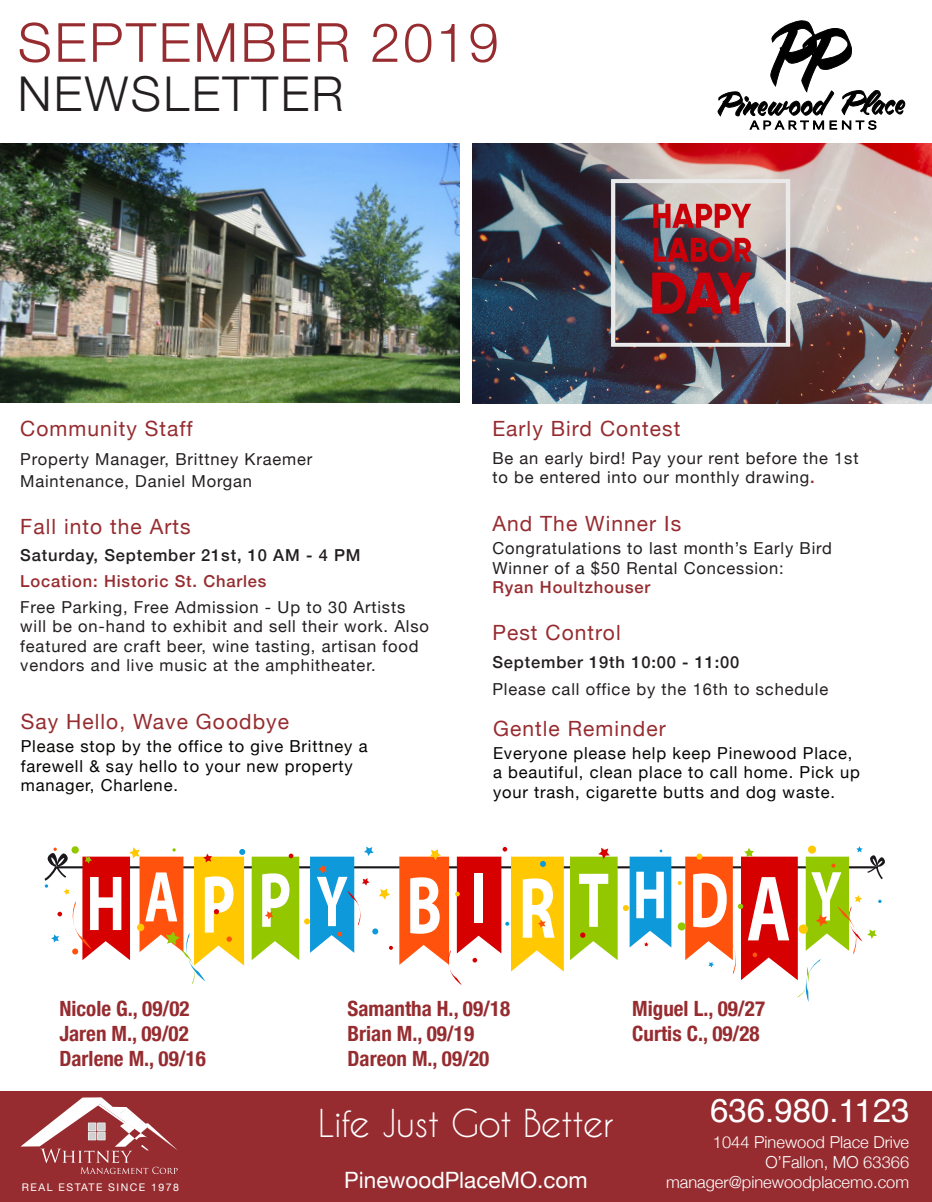
<style>
.page{position:relative;width:932px;height:1202px;background:#fff}
.page>*{position:absolute;margin:0;border:0;box-sizing:border-box;transform-origin:0 0}
.t1{font:300 54px "Helvetica Neue";letter-spacing:.05em;color:#962c30}
.t2{font:300 48px "Helvetica Neue";letter-spacing:.05em;color:#231f20}
.t3{font:36px "Caviar Dreams";letter-spacing:-.02em;color:#fff}
.t4{font:33px "Helvetica";color:#fff}
.t5{font:22.5px "Helvetica Neue";color:#fff}
.t6{font:700 condensed 21px/25.2px "Helvetica Neue";color:#962c30}
.t7{font:21px "Helvetica Neue";letter-spacing:.05em;color:#962c30}
.t8{font:16.5px/19.5px "Helvetica Neue";letter-spacing:.05em;color:#231f20}
.t9{font:16.5px/19.5px "Helvetica Neue";letter-spacing:.05em;color:#040503}
.t10{font:300 16.5px/19.8px "Helvetica Neue";color:#fff;text-align:right}
.t11{font:500 16.5px "Helvetica Neue";letter-spacing:.05em;color:#231f20}
.t12{font:500 16.5px "Helvetica Neue";letter-spacing:.05em;color:#962c30}
.t13{font:10.5px "Helvetica Neue";letter-spacing:.14em;color:#fff}
.s1{font-weight:500;color:#962c30}
</style>
<div class="page">
<div style="left:0;top:1091px;width:932px;height:111px;background:#962c30"></div>
<svg style="left:717px;top:21px;width:188px;height:108px"></svg>
<img style="left:0;top:143px;width:459px;height:259px">
<svg style="left:20px;top:1097px;width:158px;height:77px"></svg>
<div style="left:88px;top:1132px;width:8px;height:8px;border:1px solid #aaa9a9"></div>
<div style="left:88px;top:1132px;width:8px;height:7px;border:1px solid #f1f1f1"></div>
<div style="left:89px;top:1132px;width:6px;height:7px;background:#d1d1d1"></div>
<div style="left:97px;top:1132px;width:8px;height:8px;border:1px solid #aaa9a9"></div>
<div style="left:98px;top:1132px;width:7px;height:7px;background:#d1d1d1"></div>
<div style="left:97px;top:1122px;width:8px;height:8px;border:1px solid #aaa9a9"></div>
<div style="left:98px;top:1123px;width:7px;height:7px;background:#d1d1d1"></div>
<div style="left:88px;top:1122px;width:8px;height:8px;border:1px solid #aaa9a9"></div>
<div style="left:88px;top:1123px;width:8px;height:7px;border:1px solid #f1f1f1"></div>
<div style="left:89px;top:1123px;width:6px;height:7px;background:#d1d1d1"></div>
<hr style="left:55px;top:866px;width:823px;height:2px;background:#1a171b">
<svg style="left:570px;top:847px;width:47px;height:113px"></svg>
<svg style="left:623px;top:849px;width:48px;height:98px"></svg>
<svg style="left:45px;top:847px;width:200px;height:137px"></svg>
<svg style="left:252px;top:846px;width:141px;height:114px"></svg>
<svg style="left:677px;top:846px;width:208px;height:156px"></svg>
<svg style="left:399px;top:847px;width:165px;height:138px"></svg>
<img style="left:473px;top:144px;width:459px;height:259px">
<h1 class="t1" style="left:18px;top:-1px;width:482px">SEPTEMBER 2019</h1>
<h2 class="t2" style="left:18px;top:55px;width:327px">NEWSLETTER</h2>
<p class="t7" style="left:20px;top:413px;width:174px">Community Staff</p>
<p class="t8" style="left:20px;top:449px;width:293px;line-height:22.5px">Property Manager, Brittney Kraemer<br>Maintenance, Daniel Morgan</p>
<p class="t7" style="left:20px;top:511px;width:172px">Fall into the Arts</p>
<p class="t11" style="left:20px;top:541px;width:342px">Saturday, September 21st, 10 AM - 4 PM</p>
<p class="t12" style="left:20px;top:568px;width:248px">Location: Historic St. Charles</p>
<p class="t8" style="left:20px;top:598px;width:410px">Free Parking, Free Admission - Up to 30 Artists will be on-hand to exhibit and sell their work. Also featured are craft beer, wine tasting, artisan food vendors and live music at the amphitheater.</p>
<p class="t7" style="left:21px;top:706px;width:270px">Say Hello, Wave Goodbye</p>
<p class="t9" style="left:21px;top:737px;width:348px">Please stop by the office to give Brittney a farewell &amp; say hello to your new property manager, Charlene.</p>
<p class="t7" style="left:492px;top:413px;width:189px">Early Bird Contest</p>
<p class="t8" style="left:492px;top:449px;width:367px">Be an early bird! Pay your rent before the 1st to be entered into our monthly drawing<span class="s1">.</span></p>
<p class="t7" style="left:492px;top:508px;width:190px">And The Winner Is</p>
<p class="t8" style="left:492px;top:539px;width:341px">Congratulations to last month’s Early Bird<br>Winner of a $50 Rental Concession:</p>
<p class="t12" style="left:492px;top:574px;width:159px">Ryan Houltzhouser</p>
<p class="t7" style="left:492px;top:618px;width:130px">Pest Control</p>
<p class="t11" style="left:492px;top:648px;width:248px">September 19th 10:00 - 11:00</p>
<p class="t8" style="left:492px;top:680px;width:337px">Please call office by the 16th to schedule</p>
<p class="t7" style="left:493px;top:713px;width:174px">Gentle Reminder</p>
<p class="t9" style="left:493px;top:744px;width:368px">Everyone please help keep Pinewood Place, a beautiful, clean place to call home. Pick up your trash, cigarette butts and dog waste.</p>
<p class="t6" style="left:59px;top:994px;width:148px">Nicole G., 09/02<br>Jaren M., 09/02<br>Darlene M., 09/16</p>
<p class="t6" style="left:347px;top:994px;width:164px">Samantha H., 09/18<br>Brian M., 09/19<br>Dareon M., 09/20</p>
<p class="t6" style="left:632px;top:994px;width:134px">Miguel L., 09/27<br>Curtis C., 09/28</p>
<p class="t13" style="left:22px;top:1179px;width:158px">REAL ESTATE SINCE 1978</p>
<h3 class="t3" style="left:318px;top:1101px;width:297px">Life Just Got Better</h3>
<h3 class="t5" style="left:344px;top:1163px;width:245px">PinewoodPlaceMO.com</h3>
<h3 class="t4" style="left:710px;top:1085px;width:201px">636.980.1123</h3>
<p class="t10" style="left:666px;top:1131px;width:245px">1044 Pinewood Place Drive<br>O’Fallon, MO 63366 manager@pinewoodplacemo.com</p>
</div>
